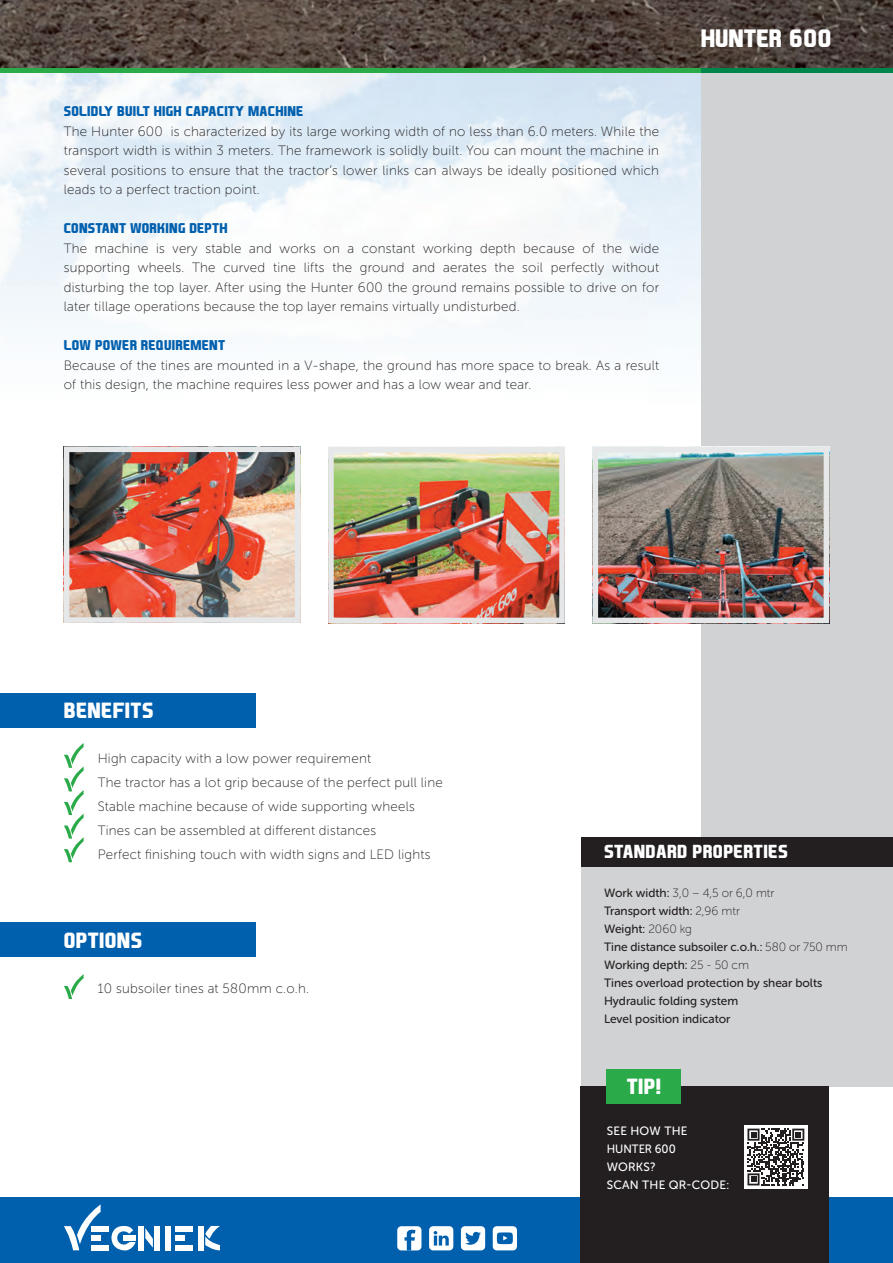
<style>
.page{position:relative;width:893px;height:1263px;background:#fff}
.page>*{position:absolute;margin:0;border:0;box-sizing:border-box;transform-origin:0 0}
.t1{font:700 24px "EA Sports Covers SC";color:#fff}
.t2{font:700 21px "EA Sports Covers SC";letter-spacing:.02em;color:#fff}
.t3{font:700 18px "EA Sports Covers SC";letter-spacing:.02em;color:#fff}
.t4{font:13.5px/19.5px "Museo Sans Rounded 100";letter-spacing:.02em;color:#231f20}
.t5{font:700 13.5px "EA Sports Covers SC";letter-spacing:.02em;color:#0160ae}
.t6{font:12px/18px "Museo Sans Rounded 500";color:#231f20}
.t7{font:12px/18px "Museo Sans Rounded 500";letter-spacing:.02em;color:#fff}
.t8{font:12px "Museo Sans Rounded 100";color:#231f20}
.s1{font-family:"Museo Sans Rounded 500"}
.s2{font-family:"Museo Sans Rounded 100"}
</style>
<div class="page">
<div style="left:702px;top:0;width:191px;height:837px;background:#d1d2d4"></div>
<img style="left:0;top:0;width:893px;height:68px">
<div style="left:0;top:693px;width:255px;height:34px;background:#0160ae"></div>
<div style="left:0;top:923px;width:255px;height:34px;background:#0160ae"></div>
<div style="left:0;top:1197px;width:581px;height:66px;background:#0160ae"></div>
<div style="left:829px;top:1197px;width:64px;height:66px;background:#0160ae"></div>
<svg style="left:64px;top:1204px;width:37px;height:46px"></svg>
<div style="left:91px;top:1226px;width:18px;height:5px;background:#fff"></div>
<div style="left:91px;top:1235px;width:10px;height:6px;background:#fff"></div>
<div style="left:91px;top:1245px;width:18px;height:5px;background:#fff"></div>
<svg style="left:111px;top:1226px;width:25px;height:25px"></svg>
<div style="left:123px;top:1235px;width:13px;height:6px;background:#fff"></div>
<div style="left:138px;top:1226px;width:6px;height:24px;background:#fff"></div>
<svg style="left:145px;top:1228px;width:8px;height:20px"></svg>
<div style="left:154px;top:1226px;width:6px;height:24px;background:#fff"></div>
<div style="left:165px;top:1226px;width:6px;height:24px;background:#fff"></div>
<div style="left:175px;top:1226px;width:18px;height:5px;background:#fff"></div>
<div style="left:175px;top:1235px;width:10px;height:6px;background:#fff"></div>
<div style="left:175px;top:1245px;width:18px;height:5px;background:#fff"></div>
<div style="left:198px;top:1226px;width:6px;height:24px;background:#fff"></div>
<svg style="left:205px;top:1226px;width:15px;height:24px"></svg>
<div style="left:397px;top:1226px;width:24px;height:24px;background:#fff;border-radius:4px"></div>
<svg style="left:404px;top:1230px;width:11px;height:20px"></svg>
<div style="left:461px;top:1226px;width:24px;height:24px;background:#fff;border-radius:4px"></div>
<svg style="left:465px;top:1232px;width:16px;height:13px"></svg>
<div style="left:429px;top:1226px;width:24px;height:24px;background:#fff;border-radius:4px"></div>
<svg style="left:434px;top:1231px;width:15px;height:14px"></svg>
<div style="left:493px;top:1226px;width:24px;height:24px;background:#fff;border-radius:4px"></div>
<svg style="left:497px;top:1232px;width:16px;height:12px"></svg>
<div style="left:0;top:68px;width:702px;height:5px;background:#2aaa49"></div>
<div style="left:702px;top:68px;width:191px;height:5px;background:#00854a"></div>
<div style="left:581px;top:867px;width:312px;height:220px;background:#d1d2d4"></div>
<div style="left:581px;top:837px;width:312px;height:30px;background:#231f20"></div>
<div style="left:581px;top:1087px;width:248px;height:176px;background:#231f20"></div>
<div style="left:744px;top:1125px;width:64px;height:64px;background:#fff"></div>
<svg style="left:747px;top:1128px;width:57px;height:57px"></svg>
<div style="left:607px;top:1069px;width:74px;height:35px;background:#2aaa49"></div>
<img style="left:335px;top:454px;width:223px;height:162px">
<div style="left:328px;top:447px;width:237px;height:176px;border:6px solid #e6e7e9"></div>
<img style="left:599px;top:454px;width:223px;height:162px">
<div style="left:592px;top:447px;width:237px;height:176px;border:6px solid #e6e7e9"></div>
<img style="left:71px;top:453px;width:222px;height:163px">
<div style="left:64px;top:446px;width:236px;height:177px;border:6px solid #e6e7e9"></div>
<svg style="left:64px;top:974px;width:20px;height:25px"></svg>
<svg style="left:64px;top:743px;width:20px;height:119px"></svg>
<p class="t5" style="left:64px;top:103px;width:241px">SOLIDLY BUILT HIGH CAPACITY MACHINE</p>
<p class="t4" style="left:64px;top:122px;width:597px;text-align:justify">The Hunter 600 is characterized by its large working width of no less than 6.0 meters. While the transport width is within 3 meters. The framework is solidly built. You can mount the machine in several positions to ensure that the tractor’s lower links can always be ideally positioned which leads to a perfect traction point.</p>
<p class="t5" style="left:64px;top:220px;width:165px">CONSTANT WORKING DEPTH</p>
<p class="t4" style="left:64px;top:239px;width:597px;text-align:justify">The machine is very stable and works on a constant working depth because of the wide supporting wheels. The curved tine lifts the ground and aerates the soil perfectly without disturbing the top layer. After using the Hunter 600 the ground remains possible to drive on for later tillage operations because the top layer remains virtually undisturbed.</p>
<p class="t5" style="left:64px;top:337px;width:163px">LOW POWER REQUIREMENT</p>
<p class="t4" style="left:64px;top:356px;width:597px">Because of the tines are mounted in a V-shape, the ground has more space to break. As a result of this design, the machine requires less power and has a low wear and tear.</p>
<h1 class="t1" style="left:701px;top:24px;width:132px">HUNTER 600</h1>
<h2 class="t2" style="left:64px;top:697px;width:91px">BENEFITS</h2>
<p class="t4" style="left:98px;top:747px;width:346px;line-height:24px">High capacity with a low power requirement<br>The tractor has a lot grip because of the perfect pull line Stable machine because of wide supporting wheels Tines can be assembled at different distances<br>Perfect finishing touch with width signs and LED lights</p>
<h2 class="t2" style="left:64px;top:927px;width:80px">OPTIONS</h2>
<p class="t4" style="left:98px;top:979px;width:213px">10 subsoiler tines at 580mm c.o.h.</p>
<h3 class="t3" style="left:604px;top:840px;width:185px">STANDARD PROPERTIES</h3>
<p class="t8" style="left:604px;top:886px;width:172px"><span class="s1">Work width:</span> 3,0 – 4,5 or 6,0 mtr</p>
<p class="t6" style="left:604px;top:902px;width:245px">Transport width: <span class="s2">2,96 mtr<br></span>Weight: <span class="s2">2060 kg<br></span>Tine distance subsoiler c.o.h.: <span class="s2">580 or 750 mm<br></span>Working depth: <span class="s2">25 - 50 cm<br></span>Tines overload protection by shear bolts<br>Hydraulic folding system<br>Level position indicator</p>
<h2 class="t2" style="left:627px;top:1073px;width:36px">TIP!</h2>
<p class="t7" style="left:607px;top:1122px;width:124px">SEE HOW THE<br>HUNTER 600<br>WORKS?<br>SCAN THE QR-CODE:</p>
</div>
